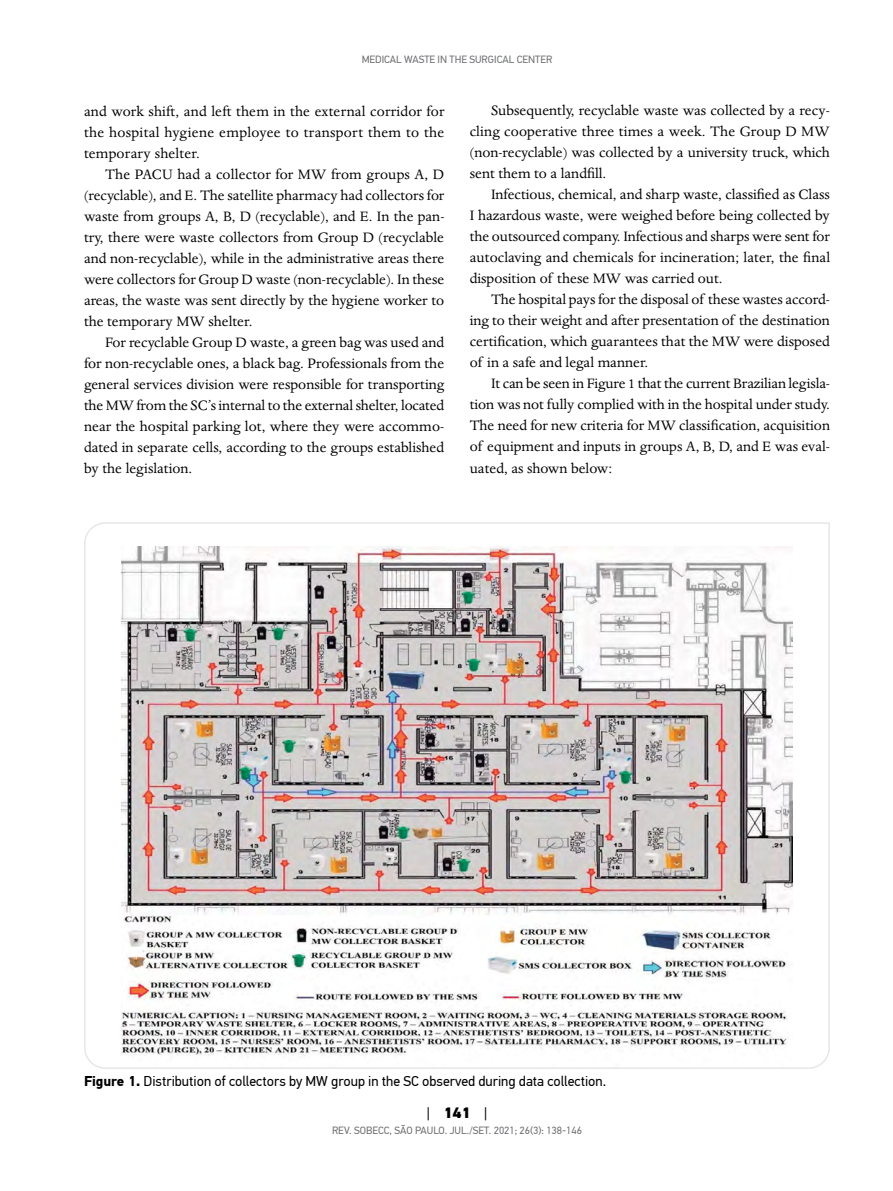
<style>
.page{position:relative;width:893px;height:1191px;background:#fff}
.page>*{position:absolute;margin:0;border:0;box-sizing:border-box;transform-origin:0 0}
.t1{font:15.75px/21px "Dante MT Std";color:#000;text-align:justify}
.t2{font:900 15px "PF Din Text Pro";color:#000}
.t3{font:14.25px "PF Din Text Pro";color:#000}
.t4{font:10.5px "PF Din Text Pro";color:#6d6e71}
.s1{font-weight:700}
.s2{font-weight:400}
</style>
<div class="page">
<svg style="left:84px;top:522px;width:746px;height:547px"></svg>
<p class="t4" style="left:362px;top:53px;width:192px">MEDICAL WASTE IN THE SURGICAL CENTER</p>
<p class="t1" style="left:84px;top:100px;width:362px">and work shift, and left them in the external corridor for the hospital hygiene employee to transport them to the temporary shelter.</p>
<p class="t1" style="left:84px;top:163px;width:362px;text-indent:21px">The PACU had a collector for MW from groups A, D (recyclable), and E. The satellite pharmacy had collectors for waste from groups A, B, D (recyclable), and E. In the pan&shy;try, there were waste collectors from Group D (recyclable and non-recyclable), while in the administrative areas there were collectors for Group D waste (non-recyclable). In these areas, the waste was sent directly by the hygiene worker to the temporary MW shelter.</p>
<p class="t1" style="left:84px;top:331px;width:362px;text-indent:21px">For recyclable Group D waste, a green bag was used and for non-recyclable ones, a black bag. Professionals from the general services division were responsible for transporting the MW from the SC’s internal to the external shelter, located near the hospital parking lot, where they were accommo&shy;dated in separate cells, according to the groups established by the legislation.</p>
<p class="t1" style="left:470px;top:100px;width:362px;text-indent:21px">Subsequently, recyclable waste was collected by a recy&shy;cling cooperative three times a week. The Group D MW (non-recyclable) was collected by a university truck, which sent them to a landfill.</p>
<p class="t1" style="left:470px;top:184px;width:362px;text-indent:21px">Infectious, chemical, and sharp waste, classified as Class I hazardous waste, were weighed before being collected by the outsourced company. Infectious and sharps were sent for autoclaving and chemicals for incineration; later, the final disposition of these MW was carried out.</p>
<p class="t1" style="left:470px;top:289px;width:362px;text-indent:21px">The hospital pays for the disposal of these wastes accord&shy;ing to their weight and after presentation of the destination certification, which guarantees that the MW were disposed of in a safe and legal manner.</p>
<p class="t1" style="left:470px;top:373px;width:362px;text-indent:21px">It can be seen in Figure 1 that the current Brazilian legisla&shy;tion was not fully complied with in the hospital under study.<br>The need for new criteria for MW classification, acquisition of equipment and inputs in groups A, B, D, and E was eval&shy;uated, as shown below:</p>
<p class="t3" style="left:84px;top:1072px;width:524px"><span class="s1">Figure 1.</span> Distribution of collectors by MW group in the SC observed during data collection.</p>
<p class="t2" style="left:427px;top:1102px;width:62px"><span class="s2">|</span> 141 <span class="s2">|</span></p>
<p class="t4" style="left:332px;top:1124px;width:251px">REV. SOBECC, SÃO PAULO. JUL./SET. 2021; 26(3): 138-146</p>
</div>
